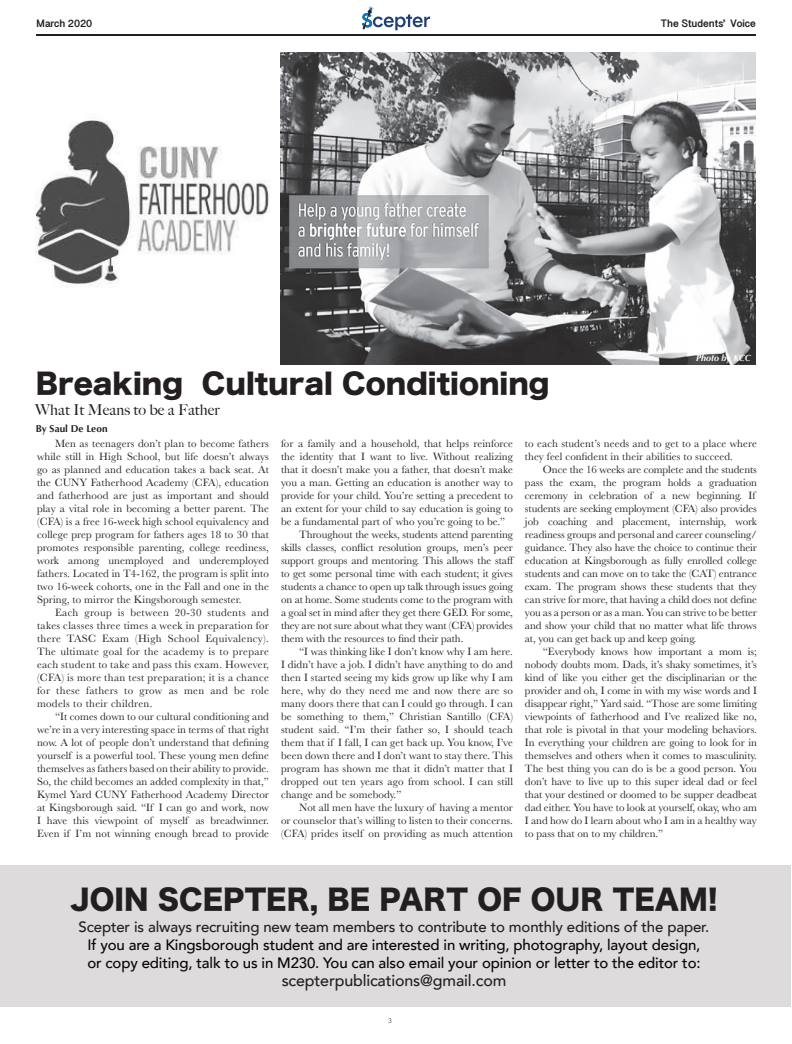
<style>
.page{position:relative;width:792px;height:1044px;background:#fff}
.page>*{position:absolute;margin:0;border:0;box-sizing:border-box;transform-origin:0 0}
.t1{font:28px "Hira Kaku Std N W8";color:#231f20}
.SUBTITLE{font:500 16px "Avenir";letter-spacing:-.01em;color:#231f20}
.SUBTITLE-2{font:500 15px "Avenir";letter-spacing:-.01em;color:#040503}
.SUBTITLE-3{font:500 15px "Avenir";letter-spacing:-.01em;color:#231f20}
.SUBTITLE-4{font:500 15px "Big Caslon";letter-spacing:.01em;color:#231f20}
.TEXT{font:11px/13px "Baskerville";letter-spacing:-.005em;color:#231f20;text-align:justify}
.t2{font:700 11px "Kannada Sangam MN";color:#231f20}
.Byline{font:700 10px "Optima";color:#231f20}
.Byline-2{font:italic 700 9px "Optima";letter-spacing:-.005em;color:#fff}
.t3{font:7px "Acumin Variable Concept";color:#231f20}
</style>
<div class="page">
<hr style="left:36px;top:34px;width:720px;height:2px;background:#231f20">
<svg style="left:362px;top:6px;width:68px;height:24px"></svg>
<div style="left:0;top:866px;width:791px;height:141px;background:#dddbdc"></div>
<img style="left:36px;top:117px;width:233px;height:169px">
<img style="left:280px;top:53px;width:475px;height:312px">
<p class="t2" style="left:36px;top:17px;width:58px">March 2020</p>
<p class="t2" style="left:660px;top:17px;width:97px">The Students’ Voice</p>
<p class="t1" style="left:36px;top:368px;width:515px">Breaking Cultural Conditioning</p>
<p class="SUBTITLE-4" style="left:35px;top:398px;width:186px">What It Means to be a Father</p>
<p class="Byline" style="left:36px;top:423px;width:73px">By Saul De Leon</p>
<p class="Byline-2" style="left:696px;top:352px;width:56px">Photo by KCC</p>
<p class="TEXT" style="left:37px;top:437px;width:234px;text-indent:18px">Men as teenagers don’t plan to become fathers while still in High School, but life doesn’t always go as planned and education takes a back seat. At the CUNY Fatherhood Academy (CFA), education and fatherhood are just as important and should play a vital role in becoming a better parent. The (CFA) is a free 16-week high school equivalency and college prep program for fathers ages 18 to 30 that promotes responsible parenting, college reediness, work among unemployed and underemployed fathers. Located in T4-162, the program is split into two 16-week cohorts, one in the Fall and one in the Spring, to mirror the Kingsborough semester.</p>
<p class="TEXT" style="left:37px;top:606px;width:234px;text-indent:18px">Each group is between 20-30 students and takes classes three times a week in preparation for there TASC Exam (High School Equivalency).<br>The ultimate goal for the academy is to prepare each student to take and pass this exam. However, (CFA) is more than test preparation; it is a chance for these fathers to grow as men and be role models to their children.</p>
<p class="TEXT" style="left:37px;top:710px;width:234px;text-indent:18px">“It comes down to our cultural conditioning and we’re in a very interesting space in terms of that right now. A lot of people don’t understand that defining yourself is a powerful tool. These young men define themselves as fathers based on their ability to provide.<br>So, the child becomes an added complexity in that,” Kymel Yard CUNY Fatherhood Academy Director at Kingsborough said. “If I can go and work, now I have this viewpoint of myself as breadwinner.<br>Even if I’m not winning enough bread to provide</p>
<p class="TEXT" style="left:281px;top:437px;width:234px">for a family and a household, that helps reinforce the identity that I want to live. Without realizing that it doesn’t make you a father, that doesn’t make you a man. Getting an education is another way to provide for your child. You’re setting a precedent to an extent for your child to say education is going to be a fundamental part of who you’re going to be.”</p>
<p class="TEXT" style="left:281px;top:528px;width:235px;text-indent:18px">Throughout the weeks, students attend parenting skills classes, conflict resolution groups, men’s peer support groups and mentoring. This allows the staff to get some personal time with each student; it gives students a chance to open up talk through issues going on at home. Some students come to the program with a goal set in mind after they get there GED. For some, they are not sure about what they want (CFA) provides them with the resources to find their path.</p>
<p class="TEXT" style="left:281px;top:645px;width:233px;text-indent:18px">“I was thinking like I don’t know why I am here.<br>I didn’t have a job. I didn’t have anything to do and then I started seeing my kids grow up like why I am here, why do they need me and now there are so many doors there that can I could go through. I can be something to them,” Christian Santillo (CFA) student said. “I’m their father so, I should teach them that if I fall, I can get back up. You know, I’ve been down there and I don’t want to stay there. This program has shown me that it didn’t matter that I dropped out ten years ago from school. I can still change and be somebody.”</p>
<p class="TEXT" style="left:281px;top:801px;width:233px;text-indent:18px">Not all men have the luxury of having a mentor or counselor that’s willing to listen to their concerns. (CFA) prides itself on providing as much attention</p>
<p class="TEXT" style="left:525px;top:437px;width:233px">to each student’s needs and to get to a place where they feel confident in their abilities to succeed.</p>
<p class="TEXT" style="left:525px;top:463px;width:234px;text-align:left;text-indent:18px">Once the 16 weeks are complete and the students pass the exam, the program holds a graduation ceremony in celebration of a new beginning. If students are seeking employment (CFA) also provides job coaching and placement, internship, work readiness groups and personal and career counseling/ guidance. They also have the choice to continue their education at Kingsborough as fully enrolled college students and can move on to take the (CAT) entrance exam. The program shows these students that they can strive for more, that having a child does not define you as a person or as a man. You can strive to be better and show your child that no matter what life throws at, you can get back up and keep going.</p>
<p class="TEXT" style="left:525px;top:645px;width:234px;text-indent:18px">“Everybody knows how important a mom is; nobody doubts mom. Dads, it’s shaky sometimes, it’s kind of like you either get the disciplinarian or the provider and oh, I come in with my wise words and I disappear right,” Yard said. “Those are some limiting viewpoints of fatherhood and I’ve realized like no, that role is pivotal in that your modeling behaviors.<br>In everything your children are going to look for in themselves and others when it comes to masculinity.<br>The best thing you can do is be a good person. You don’t have to live up to this super ideal dad or feel that your destined or doomed to be supper deadbeat dad either. You have to look at yourself, okay, who am I and how do I learn about who I am in a healthy way to pass that on to my children.”</p>
<p class="t1" style="left:70px;top:884px;width:649px">JOIN SCEPTER, BE PART OF OUR TEAM!</p>
<p class="SUBTITLE-3" style="left:79px;top:914px;width:632px">Scepter is always recruiting new team members to contribute to monthly editions of the paper.</p>
<p class="SUBTITLE-2" style="left:88px;top:932px;width:614px">If you are a Kingsborough student and are interested in writing, photography, layout design,</p>
<p class="SUBTITLE-2" style="left:87px;top:950px;width:615px">or copy editing, talk to us in M230. You can also email your opinion or letter to the editor to:</p>
<p class="SUBTITLE" style="left:282px;top:967px;width:226px">scepterpublications@gmail.com</p>
<p class="t3" style="left:388px;top:1016px;width:5px">3</p>
</div>
